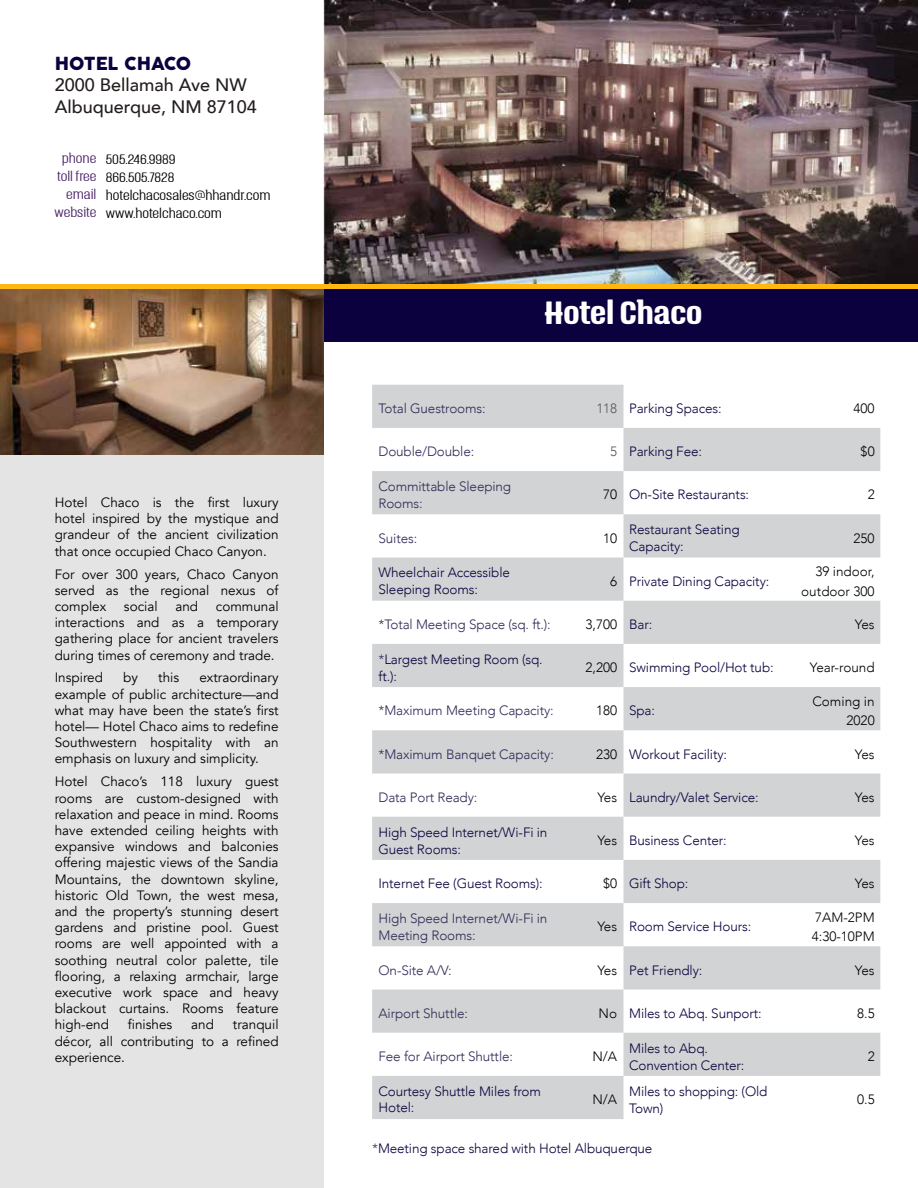
<style>
.page{position:relative;width:918px;height:1188px;background:#fff}
.page>*{position:absolute;margin:0;border:0;box-sizing:border-box;transform-origin:0 0}
.t1{font:700 28.5px "Triump";color:#fff}
.t2{font:500 18px/21.6px "Avenir";color:#231e1d}
.t3{font:18px "Cocogoose Pro";color:#0b013e}
.t4{font:13.5px/16.2px "Avenir";color:#000;text-align:justify}
.t5{font:300 13.5px/17px "Avenir";letter-spacing:-.01em;color:#0b013e}
.t6{font:300 13.5px/17px "Avenir";letter-spacing:-.01em;color:#2f2b57}
.t7{font:300 13.5px/19.5px "Avenir";color:#000;text-align:right}
.t8{font:300 13.5px "Avenir";color:#58595b}
.t9{font:100 12px/18px "Triump";color:#000}
.t10{font:100 12px/18px "Triump";color:#492266;text-align:right}
.s1{color:#2f2b57}
</style>
<div class="page">
<img style="left:324px;top:0;width:594px;height:284px">
<div style="left:0;top:291px;width:324px;height:897px;background:#e5e4e4"></div>
<div style="left:324px;top:288px;width:594px;height:54px;background:#0b013e"></div>
<img style="left:0;top:288px;width:324px;height:166px">
<svg style="left:624px;top:428px;width:256px;height:648px;fill:#d1d3d4"></svg>
<svg style="left:372px;top:385px;width:252px;height:734px;fill:#d1d3d4"></svg>
<hr style="left:0;top:284px;width:918px;height:4px;background:#ffb812">
<h2 class="t3" style="left:55px;top:51px;width:138px">HOTEL CHACO</h2>
<h2 class="t2" style="left:55px;top:73px;width:204px">2000 Bellamah Ave NW<br>Albuquerque, NM 87104</h2>
<p class="t10" style="left:55px;top:149px;width:43px">phone toll free email website</p>
<p class="t9" style="left:106px;top:150px;width:166px">505.246.9989<br>866.505.7828 hotelchacosales@hhandr.com www.hotelchaco.com</p>
<p class="t4" style="left:55px;top:494px;width:225px">Hotel Chaco is the first luxury hotel inspired by the mystique and grandeur of the ancient civilization that once occupied Chaco Canyon.</p>
<p class="t4" style="left:55px;top:566px;width:225px">For over 300 years, Chaco Canyon served as the regional nexus of complex</p>
<p class="t4" style="left:55px;top:598px;width:225px;text-indent:161px">communal interactions and as a temporary gathering place for ancient travelers during times of ceremony and trade.</p>
<p class="t4" style="left:55px;top:670px;width:50px">Inspired</p>
<p class="t4" style="left:123px;top:670px;width:16px">by</p>
<p class="t4" style="left:158px;top:670px;width:22px">this</p>
<p class="t4" style="left:124px;top:598px;width:35px">social</p>
<p class="t4" style="left:175px;top:598px;width:24px">and</p>
<p class="t4" style="left:55px;top:670px;width:225px;text-indent:145px">extraordinary example of public architecture—and what may have been the state’s first hotel— Hotel Chaco aims to redefine Southwestern hospitality with an emphasis on luxury and simplicity.</p>
<p class="t4" style="left:55px;top:774px;width:225px">Hotel Chaco’s 118 luxury guest rooms are custom-designed with relaxation and peace in mind. Rooms have extended ceiling heights with expansive windows and balconies offering majestic views of the Sandia Mountains, the downtown skyline, historic Old Town, the west mesa, and the property’s stunning desert gardens and pristine pool. Guest rooms are well appointed with a soothing neutral color palette, tile flooring, a relaxing armchair, large executive work space and heavy blackout curtains. Rooms feature high-end</p>
<p class="t4" style="left:128px;top:1017px;width:46px">finishes</p>
<p class="t4" style="left:191px;top:1017px;width:24px">and</p>
<p class="t4" style="left:55px;top:1017px;width:225px;text-indent:178px">tranquil décor, all contributing to a refined experience.</p>
<h1 class="t1" style="left:545px;top:293px;width:159px">Hotel Chaco</h1>
<p class="t6" style="left:379px;top:400px;width:109px">Total Guestrooms:</p>
<p class="t8" style="left:596px;top:400px;width:22px">118</p>
<p class="t6" style="left:379px;top:443px;width:97px">Double/Double:</p>
<p class="t8" style="left:610px;top:444px;width:9px">5</p>
<p class="t6" style="left:379px;top:478px;width:134px">Committable Sleeping<br>Rooms:</p>
<p class="t7" style="left:603px;top:485px;width:16px">70</p>
<p class="t6" style="left:379px;top:530px;width:40px">Suites:</p>
<p class="t7" style="left:603px;top:528px;width:16px">10</p>
<p class="t5" style="left:379px;top:564px;width:133px">Wheelchair Accessible<br>Sleeping Rooms:</p>
<p class="t7" style="left:610px;top:571px;width:9px">6</p>
<p class="t6" style="left:379px;top:616px;width:174px">*Total Meeting Space (sq. ft.):</p>
<p class="t7" style="left:586px;top:615px;width:33px">3,700</p>
<p class="t5" style="left:379px;top:651px;width:166px"><span class="s1">*</span>Largest Meeting Room (sq. ft.):</p>
<p class="t7" style="left:586px;top:658px;width:33px">2,200</p>
<p class="t6" style="left:379px;top:702px;width:177px">*Maximum Meeting Capacity:</p>
<p class="t7" style="left:596px;top:701px;width:23px">180</p>
<p class="t6" style="left:379px;top:746px;width:177px">*Maximum Banquet Capacity:</p>
<p class="t7" style="left:596px;top:744px;width:23px">230</p>
<p class="t6" style="left:379px;top:789px;width:100px">Data Port Ready:</p>
<p class="t7" style="left:597px;top:787px;width:21px">Yes</p>
<p class="t5" style="left:379px;top:823px;width:170px">High Speed Internet/Wi-Fi in<br>Guest Rooms:</p>
<p class="t7" style="left:597px;top:831px;width:21px">Yes</p>
<p class="t5" style="left:379px;top:875px;width:166px">Internet Fee (Guest Rooms):</p>
<p class="t7" style="left:603px;top:874px;width:16px">$0</p>
<p class="t6" style="left:379px;top:910px;width:170px">High Speed Internet/Wi-Fi in<br>Meeting Rooms:</p>
<p class="t7" style="left:597px;top:917px;width:21px">Yes</p>
<p class="t6" style="left:379px;top:962px;width:75px">On-Site A/V:</p>
<p class="t7" style="left:597px;top:960px;width:21px">Yes</p>
<p class="t6" style="left:379px;top:1005px;width:91px">Airport Shuttle:</p>
<p class="t7" style="left:599px;top:1003px;width:20px">No</p>
<p class="t6" style="left:379px;top:1048px;width:136px">Fee for Airport Shuttle:</p>
<p class="t7" style="left:592px;top:1047px;width:26px">N/A</p>
<p class="t5" style="left:379px;top:1084px;width:164px;line-height:15.9px">Courtesy Shuttle Miles from<br>Hotel:</p>
<p class="t7" style="left:592px;top:1090px;width:26px">N/A</p>
<p class="t5" style="left:372px;top:1140px;width:282px"><span class="s1">*</span>Meeting space shared with Hotel Albuquerque</p>
<p class="t5" style="left:629px;top:400px;width:94px">Parking Spaces:</p>
<p class="t7" style="left:854px;top:399px;width:23px">400</p>
<p class="t5" style="left:629px;top:443px;width:74px">Parking Fee:</p>
<p class="t7" style="left:861px;top:442px;width:16px">$0</p>
<p class="t5" style="left:629px;top:486px;width:121px">On-Site Restaurants:</p>
<p class="t7" style="left:868px;top:485px;width:9px">2</p>
<p class="t5" style="left:629px;top:521px;width:112px">Restaurant Seating<br>Capacity:</p>
<p class="t7" style="left:854px;top:528px;width:23px">250</p>
<p class="t5" style="left:629px;top:573px;width:142px">Private Dining Capacity:</p>
<p class="t7" style="left:801px;top:562px;width:75px">39 indoor, outdoor 300</p>
<p class="t5" style="left:629px;top:616px;width:25px">Bar:</p>
<p class="t7" style="left:855px;top:615px;width:21px">Yes</p>
<p class="t5" style="left:629px;top:659px;width:146px">Swimming Pool/Hot tub:</p>
<p class="t7" style="left:810px;top:658px;width:66px">Year-round</p>
<p class="t5" style="left:629px;top:702px;width:27px">Spa:</p>
<p class="t7" style="left:812px;top:691px;width:64px">Coming in<br>2020</p>
<p class="t5" style="left:629px;top:746px;width:99px">Workout Facility:</p>
<p class="t7" style="left:855px;top:744px;width:21px">Yes</p>
<p class="t5" style="left:629px;top:789px;width:131px">Laundry/Valet Service:</p>
<p class="t7" style="left:855px;top:787px;width:21px">Yes</p>
<p class="t5" style="left:629px;top:832px;width:99px">Business Center:</p>
<p class="t7" style="left:855px;top:831px;width:21px">Yes</p>
<p class="t5" style="left:629px;top:875px;width:61px">Gift Shop:</p>
<p class="t7" style="left:855px;top:874px;width:21px">Yes</p>
<p class="t5" style="left:629px;top:918px;width:124px">Room Service Hours:</p>
<p class="t7" style="left:812px;top:907px;width:64px;text-align:left">7AM-2PM<br>4:30-10PM</p>
<p class="t5" style="left:629px;top:962px;width:75px">Pet Friendly:</p>
<p class="t7" style="left:855px;top:960px;width:21px">Yes</p>
<p class="t5" style="left:629px;top:1005px;width:134px">Miles to Abq. Sunport:</p>
<p class="t7" style="left:857px;top:1003px;width:19px">8.5</p>
<p class="t5" style="left:629px;top:1039px;width:117px">Miles to Abq.<br>Convention Center:</p>
<p class="t7" style="left:868px;top:1047px;width:9px">2</p>
<p class="t5" style="left:629px;top:1083px;width:140px">Miles to shopping: (Old<br>Town)</p>
<p class="t7" style="left:857px;top:1090px;width:19px">0.5</p>
</div>
